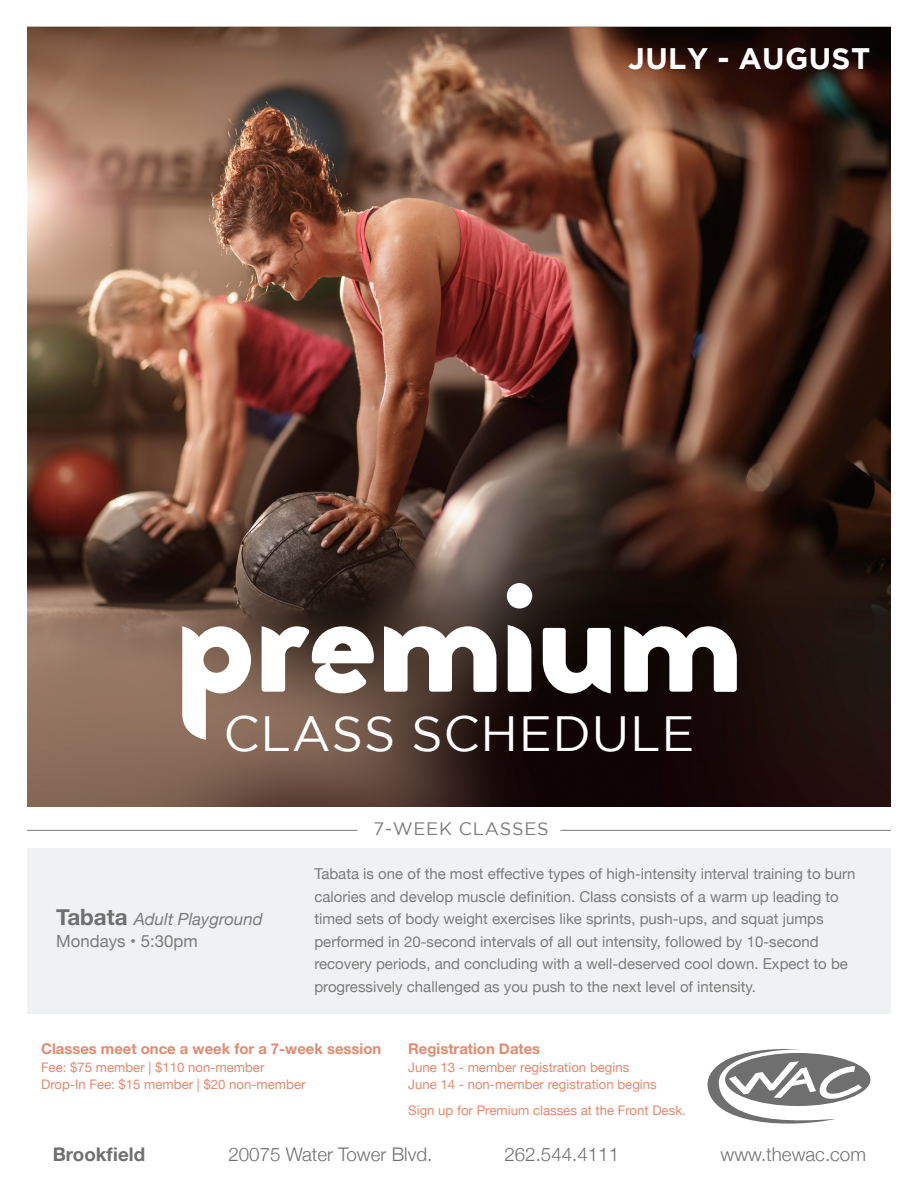
<style>
.page{position:relative;width:918px;height:1188px;background:#fff}
.page>*{position:absolute;margin:0;border:0;box-sizing:border-box;transform-origin:0 0}
.t1{font:160.2px "Ruthead";color:#fff}
.t2{font:49.5px "Gotham";letter-spacing:.015em;color:#fff}
.t3{font:700 29.7px "Gotham";letter-spacing:.015em;color:#fff}
.t4{font:300 18.75px "Helvetica Neue";color:#6e6f6e}
.t5{font:700 18.75px "Helvetica Neue";color:#6e6f6e}
.t6{font:18px "Gotham";letter-spacing:.045em;color:#7c7c7c}
.t7{font:italic 16.8px "Helvetica Neue";color:#7c7c7c}
.t8{font:16.8px "Helvetica Neue";color:#7c7c7c}
.t9{font:15px/22.5px "Helvetica Neue";color:#7c7c7c}
.t10{font:700 14.85px "Helvetica Neue";color:#e4896e}
.t11{font:13.2px "Helvetica Neue";color:#e4896e}
.s1{font-weight:700;font-style:normal;font-size:22.35px;color:#6e6f6e}
</style>
<div class="page">
<img style="left:27px;top:27px;width:864px;height:780px">
<svg style="left:707px;top:1049px;width:163px;height:75px"></svg>
<div style="left:27px;top:848px;width:864px;height:166px;background:#f0f1f2"></div>
<hr style="left:27px;top:830px;width:330px;height:1px;background:#7c7c7c">
<hr style="left:561px;top:830px;width:330px;height:1px;background:#7c7c7c">
<p class="t3" style="left:628px;top:41px;width:243px">JULY - AUGUST</p>
<p class="t1" style="left:176px;top:570px;width:568px">premium</p>
<p class="t2" style="left:223px;top:706px;width:473px">CLASS SCHEDULE</p>
<p class="t7" style="left:56px;top:907px;width:208px"><span class="s1">Tabata</span> Adult Playground</p>
<p class="t8" style="left:56px;top:929px;width:143px">Mondays • 5:30pm</p>
<p class="t6" style="left:373px;top:819px;width:177px">7-WEEK CLASSES</p>
<p class="t9" style="left:314px;top:863px;width:543px">Tabata is one of the most effective types of high-intensity interval training to burn calories and develop muscle definition. Class consists of a warm up leading to timed sets of body weight exercises like sprints, push-ups, and squat jumps performed in 20-second intervals of all out intensity, followed by 10-second recovery periods, and concluding with a well-deserved cool down. Expect to be progressively challenged as you push to the next level of intensity.</p>
<p class="t10" style="left:41px;top:1037px;width:342px">Classes meet once a week for a 7-week session</p>
<p class="t11" style="left:41px;top:1057px;width:225px">Fee: $75 member | $110 non-member</p>
<p class="t11" style="left:41px;top:1075px;width:266px">Drop-In Fee: $15 member | $20 non-member</p>
<p class="t10" style="left:408px;top:1037px;width:134px">Registration Dates</p>
<p class="t11" style="left:408px;top:1057px;width:223px">June 13 - member registration begins</p>
<p class="t11" style="left:408px;top:1075px;width:250px">June 14 - non-member registration begins</p>
<p class="t11" style="left:408px;top:1101px;width:279px">Sign up for Premium classes at the Front Desk.</p>
<p class="t5" style="left:53px;top:1139px;width:94px">Brookfield</p>
<p class="t4" style="left:228px;top:1139px;width:205px">20075 Water Tower Blvd.</p>
<p class="t4" style="left:504px;top:1139px;width:116px">262.544.4111</p>
<p class="t4" style="left:720px;top:1139px;width:147px">www.thewac.com</p>
</div>
